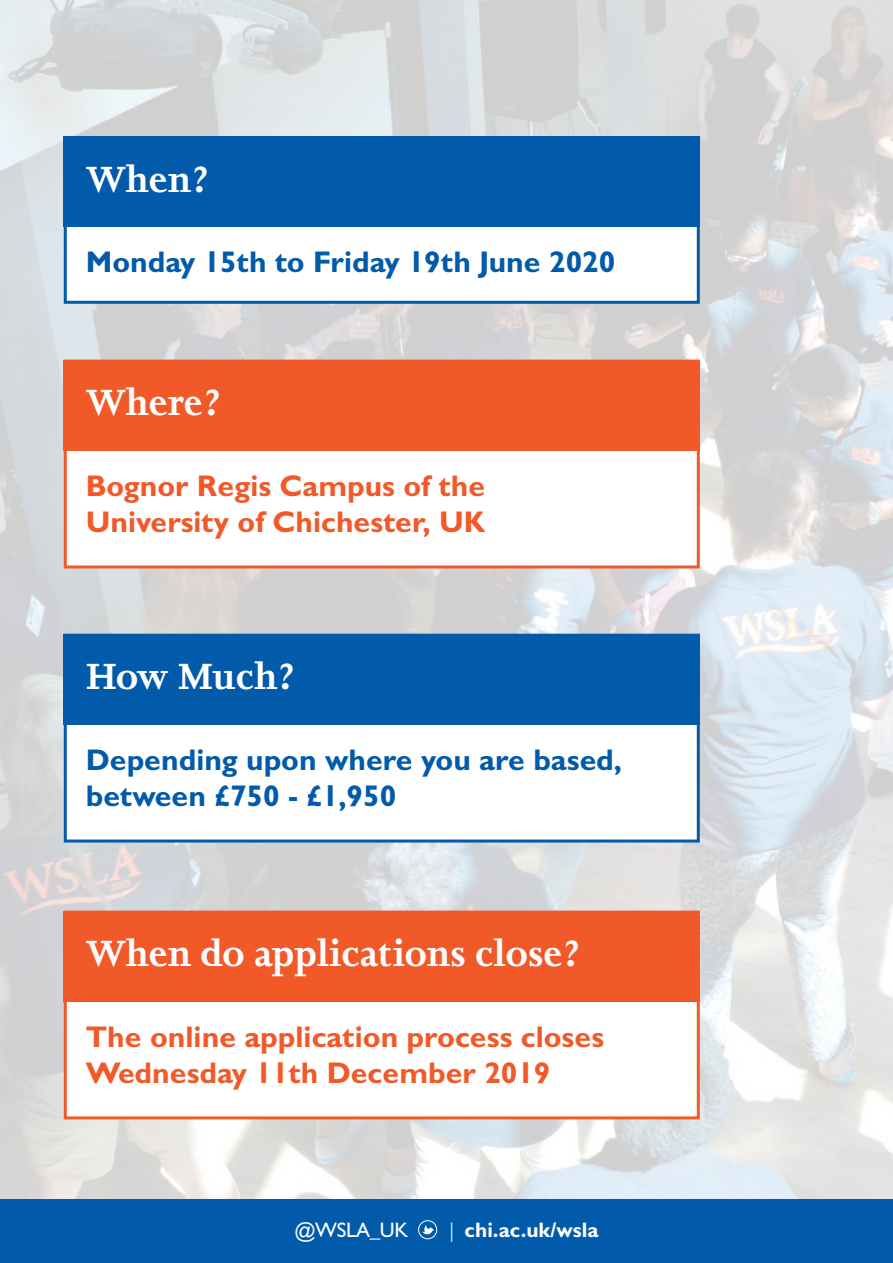
<style>
.page{position:relative;width:893px;height:1263px;background:#fff}
.page>*{position:absolute;margin:0;border:0;box-sizing:border-box;transform-origin:0 0}
.t1{font:700 42px "Joanna MT Std";color:#fff}
.t2{font:700 30px/36px "Gill Sans MT Std";color:#f15929}
.t3{font:700 30px/36px "Gill Sans MT Std";color:#015aaa}
.t4{font:700 21px "Gill Sans MT Std";color:#fff}
.t5{font:500 21px "Gill Sans MT Std";letter-spacing:-.015em;color:#fff}
.s1{font-weight:300}
</style>
<div class="page">
<img style="left:0;top:0;width:893px;height:1199px">
<div style="left:0;top:1199px;width:893px;height:64px;background:#015aaa"></div>
<div style="left:418px;top:1220px;width:19px;height:19px;border:1px solid #fff;border-radius:50%"></div>
<svg style="left:422px;top:1225px;width:12px;height:10px"></svg>
<div style="left:67px;top:139px;width:630px;height:162px;background:#fff"></div>
<div style="left:64px;top:136px;width:636px;height:168px;border:3px solid #015aaa"></div>
<div style="left:67px;top:363px;width:630px;height:202px;background:#fff"></div>
<div style="left:64px;top:360px;width:636px;height:208px;border:3px solid #f15929"></div>
<div style="left:64px;top:136px;width:636px;height:91px;background:#015aaa"></div>
<div style="left:64px;top:360px;width:636px;height:90px;background:#f15929"></div>
<div style="left:67px;top:637px;width:630px;height:202px;background:#fff"></div>
<div style="left:64px;top:634px;width:636px;height:208px;border:3px solid #015aaa"></div>
<div style="left:64px;top:634px;width:636px;height:90px;background:#015aaa"></div>
<div style="left:67px;top:913px;width:630px;height:203px;background:#fff"></div>
<div style="left:64px;top:910px;width:636px;height:209px;border:3px solid #f15929"></div>
<div style="left:64px;top:910px;width:636px;height:91px;background:#f15929"></div>
<p class="t1" style="left:86px;top:162px;width:124px">When?</p>
<p class="t3" style="left:86px;top:247px;width:531px">Monday 15th to Friday 19th June 2020</p>
<p class="t1" style="left:86px;top:385px;width:136px">Where?</p>
<p class="t2" style="left:86px;top:471px;width:401px">Bognor Regis Campus of the</p>
<p class="t2" style="left:86px;top:507px;width:401px">University of Chichester, UK</p>
<p class="t1" style="left:86px;top:659px;width:210px">How Much?</p>
<p class="t3" style="left:86px;top:745px;width:538px">Depending upon where you are based, between £750 - £1,950</p>
<p class="t1" style="left:86px;top:936px;width:495px">When do applications close?</p>
<p class="t2" style="left:86px;top:1022px;width:520px">The online application process closes<br>Wednesday 11th December 2019</p>
<p class="t5" style="left:294px;top:1217px;width:115px">@WSLA_UK</p>
<p class="t4" style="left:449px;top:1222px;width:151px"><span class="s1">|</span> chi.ac.uk/wsla</p>
</div>
